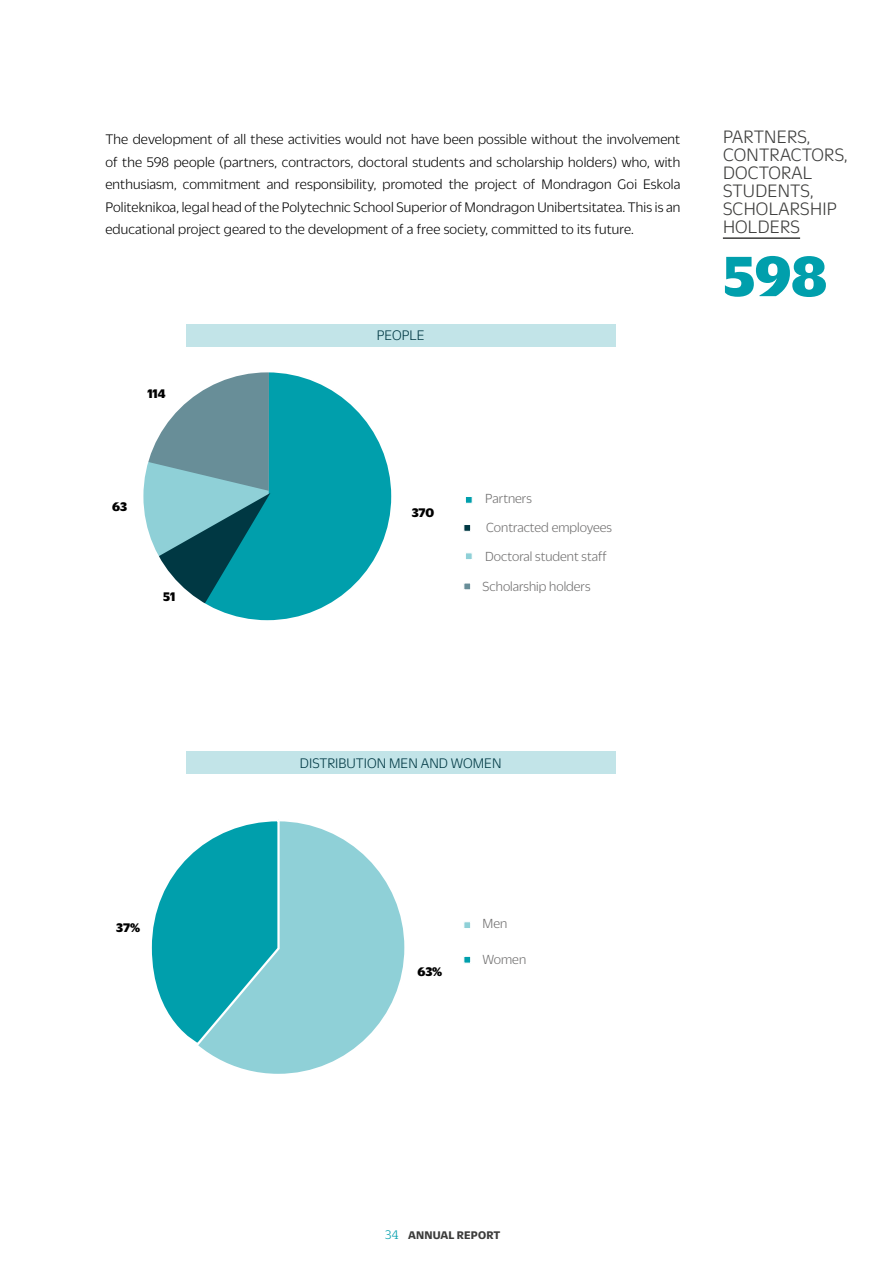
<style>
.page{position:relative;width:893px;height:1263px;background:#fff}
.page>*{position:absolute;margin:0;border:0;box-sizing:border-box;transform-origin:0 0}
.t1{font:800 61.5px "Duplicate Sans";color:#009fac}
.t2{font:300 19.5px/18px "Duplicate Sans";letter-spacing:.01em;color:#3c3c3b}
.t3{font:300 15px/22.5px "Duplicate Sans";letter-spacing:.01em;color:#000;text-align:justify}
.t4{font:300 15px "Duplicate Sans";color:#003843}
.t5{font:300 14.25px "Duplicate Sans";color:#706f6f}
.t6{font:800 13.5px "Duplicate Sans";letter-spacing:-.005em;color:#000}
.t7{font:700 12px "Duplicate Sans";letter-spacing:.01em;color:#3c3c3b}
.s1{font-family:"Duplicate Slab";font-weight:300;font-size:13.5px;color:#009fac}
</style>
<div class="page">
<hr style="left:723px;top:237px;width:77px;height:2px;background:#3c3c3b">
<div style="left:463px;top:956px;width:8px;height:7px;background:#009fac;border:1px solid #fff"></div>
<div style="left:463px;top:921px;width:8px;height:8px;background:#8fd0d7;border:1px solid #fff"></div>
<svg style="left:204px;top:821px;width:201px;height:253px;fill:#8fd0d7"></svg>
<svg style="left:151px;top:821px;width:130px;height:229px"></svg>
<div style="left:463px;top:524px;width:8px;height:8px;background:#003843;border:1px solid #fff"></div>
<div style="left:463px;top:583px;width:8px;height:7px;background:#688e98;border:1px solid #fff"></div>
<div style="left:465px;top:496px;width:8px;height:8px;background:#009fac;border:1px solid #fff"></div>
<div style="left:465px;top:552px;width:8px;height:8px;background:#8fd0d7;border:1px solid #fff"></div>
<div style="left:186px;top:324px;width:429px;height:22px;background:#c2e4e8"></div>
<div style="left:186px;top:752px;width:429px;height:22px;background:#c2e4e8"></div>
<svg style="left:270px;top:373px;width:120px;height:246px;fill:#009fac"></svg>
<svg style="left:144px;top:373px;width:126px;height:246px"></svg>
<p class="t3" style="left:105px;top:127px;width:576px">The development of all these activities would not have been possible without the involvement of the 598 people (partners, contractors, doctoral students and scholarship holders) who, with enthusiasm, commitment and responsibility, promoted the project of Mondragon Goi Eskola Politeknikoa, legal head of the Polytechnic School Superior of Mondragon Unibertsitatea. This is an educational project geared to the development of a free society, committed to its future.</p>
<p class="t6" style="left:147px;top:384px;width:20px">114</p>
<p class="t6" style="left:112px;top:497px;width:17px">63</p>
<p class="t6" style="left:163px;top:587px;width:14px">51</p>
<p class="t4" style="left:377px;top:326px;width:50px">PEOPLE</p>
<p class="t6" style="left:412px;top:503px;width:24px">370</p>
<p class="t5" style="left:485px;top:489px;width:48px">Partners</p>
<p class="t5" style="left:486px;top:519px;width:127px">Contracted employees</p>
<p class="t5" style="left:485px;top:548px;width:123px">Doctoral student staff</p>
<p class="t5" style="left:483px;top:577px;width:109px">Scholarship holders</p>
<h2 class="t2" style="left:723px;top:127px;width:126px">PARTNERS,<br>CONTRACTORS,<br>DOCTORAL<br>STUDENTS,<br>SCHOLARSHIP<br>HOLDERS</h2>
<h1 class="t1" style="left:723px;top:233px;width:105px">598</h1>
<p class="t6" style="left:116px;top:918px;width:25px">37%</p>
<p class="t4" style="left:300px;top:754px;width:203px">DISTRIBUTION MEN AND WOMEN</p>
<p class="t5" style="left:483px;top:914px;width:26px">Men</p>
<p class="t6" style="left:417px;top:962px;width:26px">63%</p>
<p class="t5" style="left:483px;top:950px;width:45px">Women</p>
<p class="t7" style="left:385px;top:1227px;width:117px"><span class="s1">34</span> ANNUAL REPORT</p>
</div>
